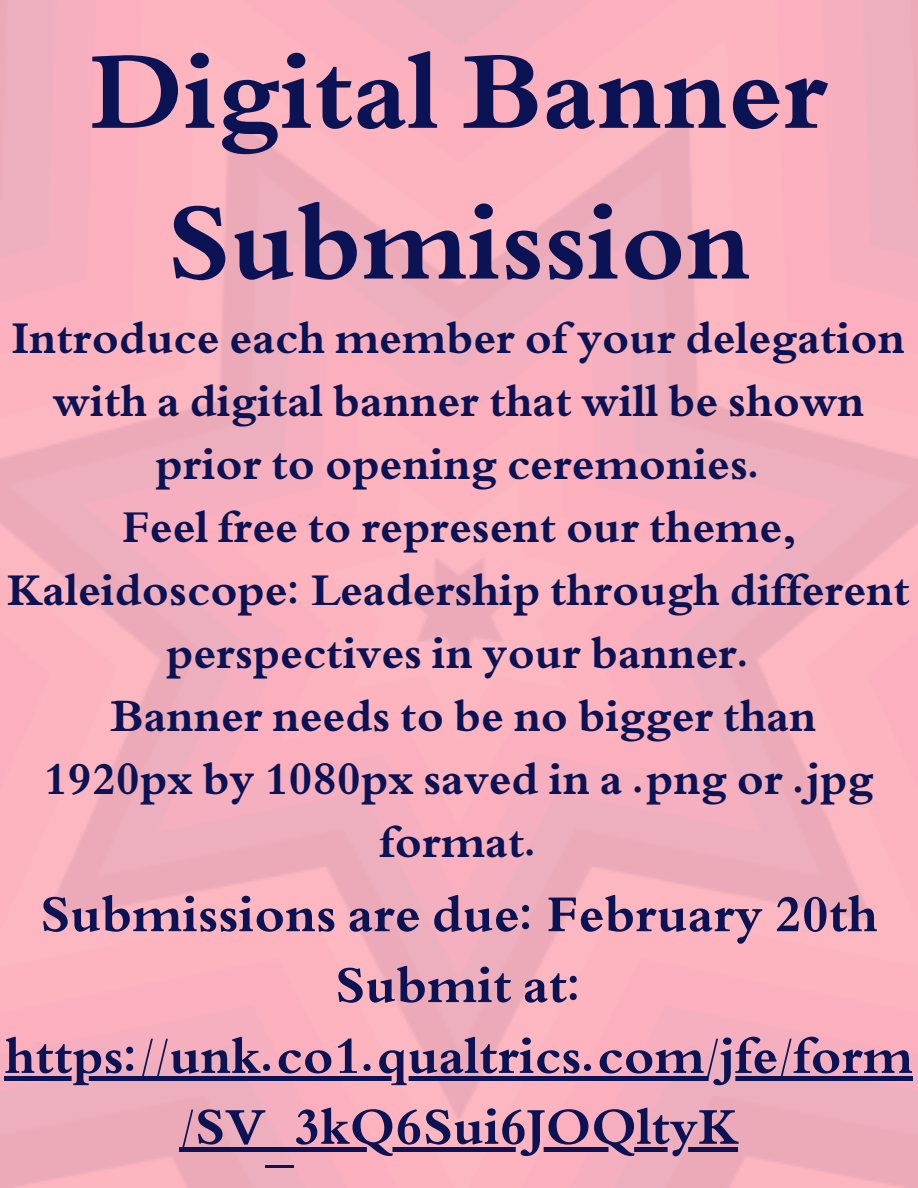
<style>
.page{position:relative;width:918px;height:1188px;background:#fff}
.page>*{position:absolute;margin:0;border:0;box-sizing:border-box;transform-origin:0 0}
.t1{font:700 108px/150.8px "XB Niloofar";color:#0b1355;text-align:center}
.t2{font:700 51px/70.8px "XB Niloofar";color:#0b1355;text-align:center}
.t3{font:700 45px/63px "XB Niloofar";color:#0b1355;text-align:center}
</style>
<div class="page">
<img style="left:0;top:0;width:918px;height:1188px">
<div style="left:5px;top:1076px;width:908px;height:5px;background:#0b1355"></div>
<svg style="left:180px;top:1147px;width:558px;height:5px;background:#352f67"></svg>
<p class="t1" style="left:90px;top:23px;width:740px">Digital Banner<br>Submission</p>
<h1 class="t3" style="left:12px;top:310px;width:895px">Introduce each member of your delegation with a digital banner that will be shown prior to opening ceremonies.</h1>
<p class="t3" style="left:7px;top:499px;width:904px">Feel free to represent our theme,<br>Kaleidoscope: Leadership through different perspectives in your banner.</p>
<p class="t3" style="left:110px;top:688px;width:708px">Banner needs to be no bigger than</p>
<p class="t3" style="left:43px;top:751px;width:832px">1920px by 1080px saved in a .png or .jpg format.</p>
<p class="t2" style="left:40px;top:882px;width:840px">Submissions are due: February 20th<br>Submit at:</p>
<h2 class="t2" style="left:5px;top:1024px;width:910px">https://unk.co1.qualtrics.com/jfe/form</h2>
<p class="t2" style="left:180px;top:1095px;width:560px">/SV_3kQ6Sui6JOQltyK</p>
</div>
